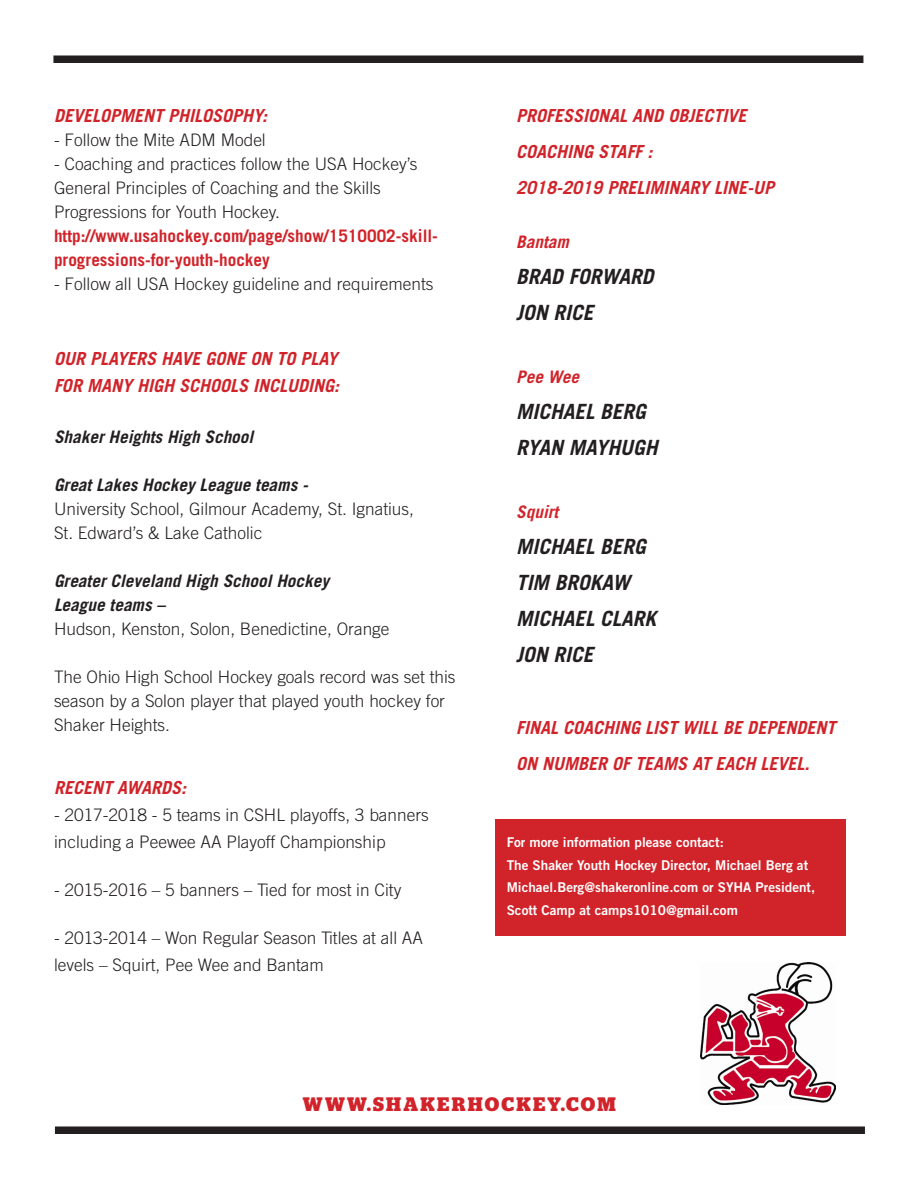
<style>
.page{position:relative;width:918px;height:1188px;background:#fff}
.page>*{position:absolute;margin:0;border:0;box-sizing:border-box;transform-origin:0 0}
.t1{font:italic 700 21px "Trade Gothic";color:#231f20}
.t2{font:700 19.5px "Stag";letter-spacing:.12em;color:#d1232a}
.t3{font:italic 700 18px/36px "Trade Gothic";color:#d1232a}
.t4{font:300 17.25px/24px "Trade Gothic";color:#231f20}
.t5{font:italic 700 17.25px/24px "Trade Gothic";color:#231f20}
.t6{font:700 17.25px/24px "Trade Gothic";color:#d1232a}
.t7{font:italic 700 17.25px "Trade Gothic";color:#d1232a}
.t8{font:13.5px/22.5px "Trade Gothic Bold Two";color:#fff}
</style>
<div class="page">
<div style="left:496px;top:820px;width:350px;height:116px;background:#d1232a"></div>
<div style="left:53px;top:55px;width:810px;height:8px;background:#231f20"></div>
<img style="left:701px;top:963px;width:135px;height:142px">
<div style="left:55px;top:1126px;width:810px;height:8px;background:#231f20"></div>
<p class="t3" style="left:54px;top:97px;width:215px">DEVELOPMENT PHILOSOPHY:</p>
<p class="t4" style="left:54px;top:128px;width:213px">- Follow the Mite ADM Model</p>
<p class="t4" style="left:54px;top:152px;width:365px">- Coaching and practices follow the USA Hockey’s<br>General Principles of Coaching and the Skills<br>Progressions for Youth Hockey.</p>
<p class="t6" style="left:54px;top:223px;width:386px">http://www.usahockey.com/page/show/1510002-skill&shy;progressions-for-youth-hockey</p>
<p class="t4" style="left:54px;top:272px;width:381px">- Follow all USA Hockey guideline and requirements</p>
<p class="t3" style="left:54px;top:345px;width:287px;line-height:27px">OUR PLAYERS HAVE GONE ON TO PLAY<br>FOR MANY HIGH SCHOOLS INCLUDING:</p>
<p class="t5" style="left:54px;top:424px;width:201px">Shaker Heights High School</p>
<p class="t5" style="left:54px;top:472px;width:255px">Great Lakes Hockey League teams -</p>
<p class="t4" style="left:54px;top:497px;width:362px">University School, Gilmour Academy, St. Ignatius,<br>St. Edward’s &amp; Lake Catholic</p>
<p class="t5" style="left:54px;top:568px;width:277px">Greater Cleveland High School Hockey<br>League teams –</p>
<p class="t4" style="left:54px;top:617px;width:337px">Hudson, Kenston, Solon, Benedictine, Orange</p>
<p class="t4" style="left:54px;top:665px;width:403px">The Ohio High School Hockey goals record was set this season by a Solon player that played youth hockey for<br>Shaker Heights.</p>
<p class="t3" style="left:54px;top:769px;width:134px">RECENT AWARDS:</p>
<p class="t4" style="left:54px;top:801px;width:376px;line-height:27px">- 2017-2018 - 5 teams in CSHL playoffs, 3 banners including a Peewee AA Playoff Championship</p>
<p class="t4" style="left:54px;top:878px;width:349px">- 2015-2016 – 5 banners – Tied for most in City</p>
<p class="t4" style="left:54px;top:924px;width:371px;line-height:27px">- 2013-2014 – Won Regular Season Titles at all AA levels – Squirt, Pee Wee and Bantam</p>
<p class="t3" style="left:516px;top:97px;width:232px">PROFESSIONAL AND OBJECTIVE<br>COACHING STAFF :</p>
<p class="t3" style="left:516px;top:169px;width:259px">2018-2019 PRELIMINARY LINE-UP</p>
<p class="t7" style="left:516px;top:231px;width:54px">Bantam</p>
<p class="t1" style="left:516px;top:264px;width:139px">BRAD FORWARD</p>
<p class="t1" style="left:516px;top:300px;width:79px">JON RICE</p>
<p class="t7" style="left:516px;top:366px;width:64px">Pee Wee</p>
<p class="t1" style="left:516px;top:399px;width:131px">MICHAEL BERG</p>
<p class="t1" style="left:516px;top:435px;width:143px">RYAN MAYHUGH</p>
<p class="t7" style="left:516px;top:501px;width:44px">Squirt</p>
<p class="t1" style="left:516px;top:534px;width:131px">MICHAEL BERG</p>
<p class="t1" style="left:516px;top:570px;width:115px">TIM BROKAW</p>
<p class="t1" style="left:516px;top:606px;width:142px">MICHAEL CLARK</p>
<p class="t1" style="left:516px;top:642px;width:79px">JON RICE</p>
<p class="t3" style="left:516px;top:709px;width:321px">FINAL COACHING LIST WILL BE DEPENDENT<br>ON NUMBER OF TEAMS AT EACH LEVEL.</p>
<p class="t8" style="left:507px;top:831px;width:310px">For more information please contact:<br>The Shaker Youth Hockey Director, Michael Berg at Michael.Berg@shakeronline.com or SYHA President, Scott Camp at camps1010@gmail.com</p>
<p class="t2" style="left:303px;top:1093px;width:314px">WWW.SHAKERHOCKEY.COM</p>
</div>
